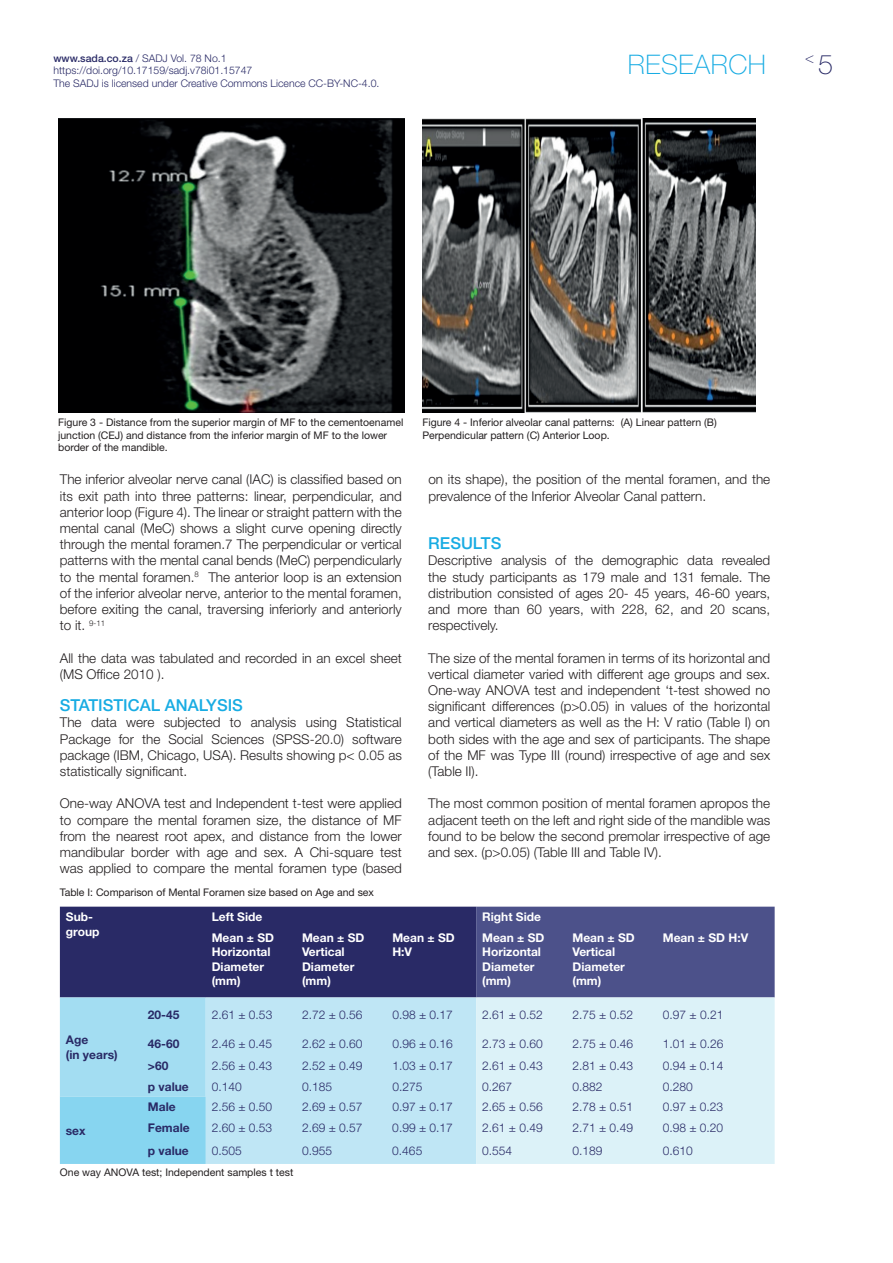
<style>
.page{position:relative;width:893px;height:1263px;background:#fff}
.page>*{position:absolute;margin:0;border:0;box-sizing:border-box;transform-origin:0 0}
.t1{font:100 27px "Helvetica Neue LT Std";letter-spacing:.02em;color:#18ace3}
.t2{font:500 16.5px "Helvetica Neue LT Std";color:#18ace3}
.t3{font:100 15px "Helvetica Neue LT Std";color:#292a66}
.t4{font:300 13.5px/16.2px "Helvetica Neue LT Std";color:#231f20;text-align:justify}
.t5{font:300 12px "Helvetica Neue LT Std";color:#292a66}
.t6{font:700 12px/14.4px "Helvetica Neue LT Std";color:#fff}
.t7{font:700 12px/14.4px "Helvetica Neue LT Std";color:#292a66}
.t8{font:10.5px/12.6px "Helvetica Neue LT Std";color:#231f20}
.t9{font:300 10.5px/12.6px "Helvetica Neue LT Std";color:#292a66}
.s1{font-weight:500}
.s2{font-size:27px}
</style>
<div class="page">
<img style="left:58px;top:119px;width:346px;height:293px">
<img style="left:422px;top:119px;width:334px;height:293px">
<svg style="left:60px;top:907px;width:715px;height:257px;background:#91abc8"></svg>
<p class="t9" style="left:53px;top:51px;width:327px"><span class="s1">www.sada.co.za</span> / SADJ Vol. 78 No.1 https://doi.org/10.17159/sadj.v78i01.15747<br>The SADJ is licensed under Creative Commons Licence CC-BY-NC-4.0.</p>
<h1 class="t1" style="left:628px;top:48px;width:140px">RESEARCH</h1>
<p class="t3" style="left:805px;top:49px;width:30px">&lt; <span class="s2">5</span></p>
<p class="t8" style="left:58px;top:416px;width:347px">Figure 3 - Distance from the superior margin of MF to the cementoenamel junction (CEJ) and distance from the inferior margin of MF to the lower border of the mandible.</p>
<p class="t8" style="left:422px;top:416px;width:296px">Figure 4 - Inferior alveolar canal patterns: (A) Linear pattern (B)<br>Perpendicular pattern (C) Anterior Loop.</p>
<p class="t4" style="left:60px;top:471px;width:343px">The inferior alveolar nerve canal (IAC) is classified based on its exit path into three patterns: linear, perpendicular, and anterior loop (Figure 4). The linear or straight pattern with the mental canal (MeC) shows a slight curve opening directly through the mental foramen.7 The perpendicular or vertical patterns with the mental canal bends (MeC) perpendicularly to the mental foramen.<sup>8</sup> The anterior loop is an extension of the inferior alveolar nerve, anterior to the mental foramen, before exiting the canal, traversing inferiorly and anteriorly to it. <sup>9-11</sup></p>
<p class="t4" style="left:60px;top:649px;width:343px">All the data was tabulated and recorded in an excel sheet (MS Office 2010 ).</p>
<p class="t2" style="left:60px;top:695px;width:185px">STATISTICAL ANALYSIS</p>
<p class="t4" style="left:60px;top:714px;width:343px">The data were subjected to analysis using Statistical Package for the Social Sciences (SPSS-20.0) software package (IBM, Chicago, USA). Results showing p&lt; 0.05 as statistically significant.</p>
<p class="t4" style="left:60px;top:795px;width:343px">One-way ANOVA test and Independent t-test were applied to compare the mental foramen size, the distance of MF from the nearest root apex, and distance from the lower mandibular border with age and sex. A Chi-square test was applied to compare the mental foramen type (based</p>
<p class="t4" style="left:428px;top:471px;width:343px">on its shape), the position of the mental foramen, and the prevalence of the Inferior Alveolar Canal pattern.</p>
<p class="t2" style="left:428px;top:533px;width:75px">RESULTS</p>
<p class="t4" style="left:428px;top:552px;width:343px">Descriptive analysis of the demographic data revealed the study participants as 179 male and 131 female. The distribution consisted of ages 20- 45 years, 46-60 years, and more than 60 years, with 228, 62, and 20 scans, respectively.</p>
<p class="t4" style="left:428px;top:649px;width:343px">The size of the mental foramen in terms of its horizontal and vertical diameter varied with different age groups and sex.<br>One-way ANOVA test and independent ‘t-test showed no significant differences (p&gt;0.05) in values of the horizontal and vertical diameters as well as the H: V ratio (Table I) on both sides with the age and sex of participants. The shape of the MF was Type III (round) irrespective of age and sex (Table II).</p>
<p class="t4" style="left:428px;top:795px;width:343px">The most common position of mental foramen apropos the adjacent teeth on the left and right side of the mandible was found to be below the second premolar irrespective of age and sex. (p&gt;0.05) (Table III and Table IV).</p>
<p class="t8" style="left:60px;top:886px;width:316px">Table I: Comparison of Mental Foramen size based on Age and sex</p>
<p class="t6" style="left:66px;top:909px;width:35px">Sub&shy;group</p>
<p class="t6" style="left:212px;top:909px;width:52px">Left Side</p>
<p class="t6" style="left:482px;top:909px;width:60px">Right Side</p>
<p class="t6" style="left:212px;top:930px;width:64px">Mean ± SD<br>Horizontal<br>Diameter (mm)</p>
<p class="t6" style="left:302px;top:930px;width:64px">Mean ± SD<br>Vertical<br>Diameter (mm)</p>
<p class="t6" style="left:392px;top:930px;width:64px">Mean ± SD<br>H:V</p>
<p class="t6" style="left:482px;top:930px;width:64px">Mean ± SD<br>Horizontal<br>Diameter (mm)</p>
<p class="t6" style="left:572px;top:930px;width:64px">Mean ± SD<br>Vertical<br>Diameter (mm)</p>
<p class="t6" style="left:663px;top:930px;width:87px">Mean ± SD H:V</p>
<p class="t7" style="left:66px;top:1032px;width:53px">Age<br>(in years)</p>
<p class="t7" style="left:148px;top:1007px;width:33px">20-45</p>
<p class="t5" style="left:212px;top:1008px;width:62px">2.61 ± 0.53</p>
<p class="t5" style="left:302px;top:1008px;width:62px">2.72 ± 0.56</p>
<p class="t5" style="left:392px;top:1008px;width:62px">0.98 ± 0.17</p>
<p class="t5" style="left:482px;top:1008px;width:62px">2.61 ± 0.52</p>
<p class="t5" style="left:572px;top:1008px;width:62px">2.75 ± 0.52</p>
<p class="t5" style="left:663px;top:1008px;width:62px">0.97 ± 0.21</p>
<p class="t7" style="left:148px;top:1036px;width:33px">46-60</p>
<p class="t5" style="left:212px;top:1037px;width:62px">2.46 ± 0.45</p>
<p class="t5" style="left:302px;top:1037px;width:62px">2.62 ± 0.60</p>
<p class="t5" style="left:392px;top:1037px;width:62px">0.96 ± 0.16</p>
<p class="t5" style="left:482px;top:1037px;width:62px">2.73 ± 0.60</p>
<p class="t5" style="left:572px;top:1037px;width:62px">2.75 ± 0.46</p>
<p class="t5" style="left:663px;top:1037px;width:62px">1.01 ± 0.26</p>
<p class="t7" style="left:148px;top:1058px;width:22px">&gt;60</p>
<p class="t5" style="left:212px;top:1058px;width:62px">2.56 ± 0.43</p>
<p class="t5" style="left:302px;top:1058px;width:62px">2.52 ± 0.49</p>
<p class="t5" style="left:392px;top:1058px;width:62px">1.03 ± 0.17</p>
<p class="t5" style="left:482px;top:1058px;width:62px">2.61 ± 0.43</p>
<p class="t5" style="left:572px;top:1058px;width:62px">2.81 ± 0.43</p>
<p class="t5" style="left:663px;top:1058px;width:62px">0.94 ± 0.14</p>
<p class="t7" style="left:148px;top:1079px;width:42px">p value</p>
<p class="t5" style="left:212px;top:1079px;width:32px">0.140</p>
<p class="t5" style="left:302px;top:1079px;width:32px">0.185</p>
<p class="t5" style="left:392px;top:1079px;width:32px">0.275</p>
<p class="t5" style="left:482px;top:1079px;width:32px">0.267</p>
<p class="t5" style="left:572px;top:1079px;width:32px">0.882</p>
<p class="t5" style="left:663px;top:1079px;width:32px">0.280</p>
<p class="t7" style="left:148px;top:1099px;width:29px">Male</p>
<p class="t5" style="left:212px;top:1099px;width:62px">2.56 ± 0.50</p>
<p class="t5" style="left:302px;top:1099px;width:62px">2.69 ± 0.57</p>
<p class="t5" style="left:392px;top:1099px;width:62px">0.97 ± 0.17</p>
<p class="t5" style="left:482px;top:1099px;width:62px">2.65 ± 0.56</p>
<p class="t5" style="left:572px;top:1099px;width:62px">2.78 ± 0.51</p>
<p class="t5" style="left:663px;top:1099px;width:62px">0.97 ± 0.23</p>
<p class="t7" style="left:148px;top:1120px;width:43px">Female</p>
<p class="t5" style="left:212px;top:1120px;width:62px">2.60 ± 0.53</p>
<p class="t5" style="left:302px;top:1120px;width:62px">2.69 ± 0.57</p>
<p class="t5" style="left:392px;top:1120px;width:62px">0.99 ± 0.17</p>
<p class="t5" style="left:482px;top:1120px;width:62px">2.61 ± 0.49</p>
<p class="t5" style="left:572px;top:1120px;width:62px">2.71 ± 0.49</p>
<p class="t5" style="left:663px;top:1120px;width:62px">0.98 ± 0.20</p>
<p class="t7" style="left:148px;top:1143px;width:42px">p value</p>
<p class="t5" style="left:212px;top:1143px;width:32px">0.505</p>
<p class="t5" style="left:302px;top:1143px;width:32px">0.955</p>
<p class="t5" style="left:392px;top:1143px;width:32px">0.465</p>
<p class="t5" style="left:482px;top:1143px;width:32px">0.554</p>
<p class="t5" style="left:572px;top:1143px;width:32px">0.189</p>
<p class="t5" style="left:663px;top:1143px;width:32px">0.610</p>
<p class="t8" style="left:60px;top:1166px;width:235px">One way ANOVA test; Independent samples t test</p>
<p class="t7" style="left:66px;top:1123px;width:21px">sex</p>
</div>
